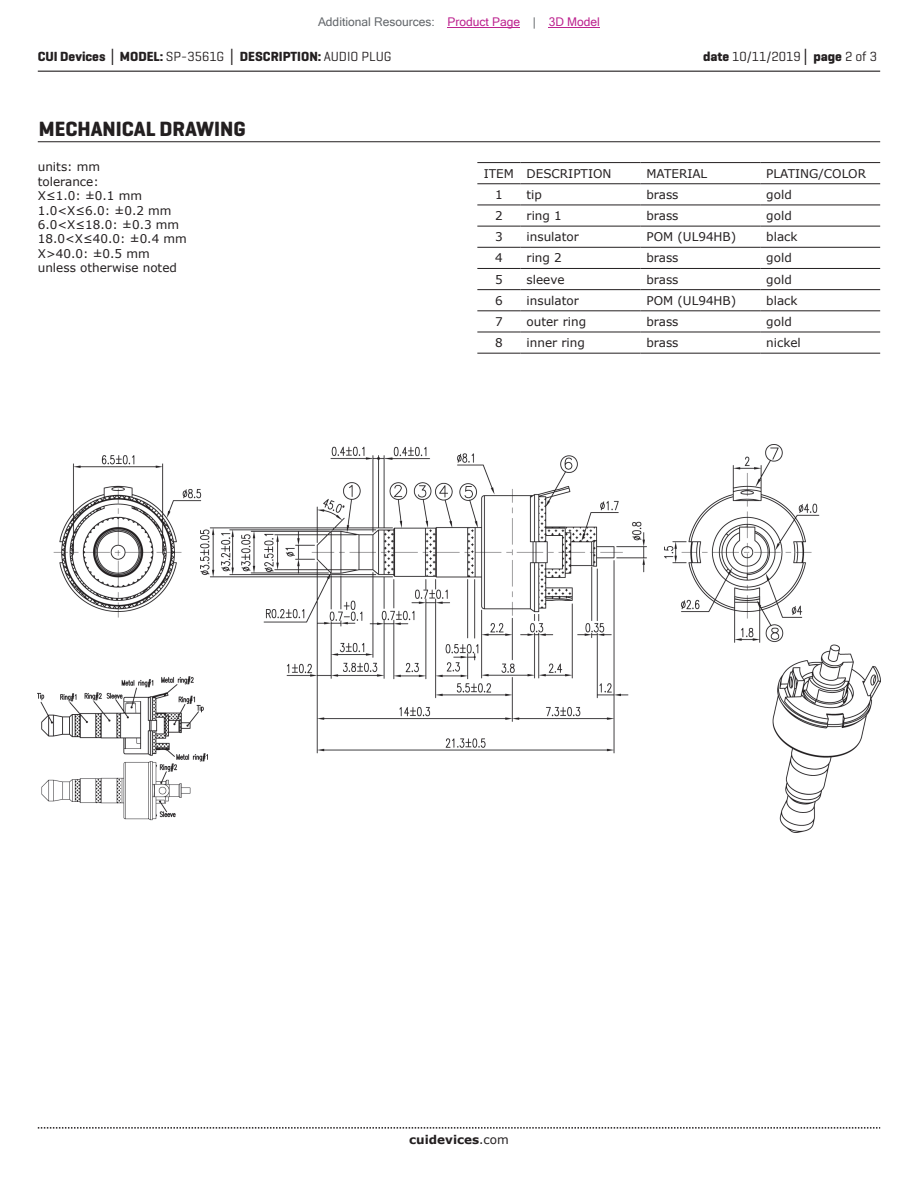
<style>
.page{position:relative;width:918px;height:1188px;background:#fff}
.page>*{position:absolute;margin:0;border:0;box-sizing:border-box;transform-origin:0 0}
.t1{font:700 21px "Geogrotesque";color:#231f20}
.t2{font:700 13.5px "Geogrotesque";color:#231f20}
.t3{font:13.5px "Geogrotesque";color:#231f20}
.t4{font:12px/14.4px "Verdana";color:#231f20}
.t5{font:12px "Microsoft Sans Serif";color:#63676b}
.t6{font:700 12px "Verdana";color:#231f20}
.s1{color:#bd238f}
.s2{font-family:"Verdana"}
.s3{font-weight:400}
.s4{font-weight:700}
.s5{font-family:"Verdana";font-weight:700}
</style>
<div class="page">
<hr style="left:38px;top:71px;width:842px;height:1px;background:#231f20">
<svg style="left:38px;top:1127px;width:842px;height:2px"></svg>
<img style="left:38px;top:445px;width:842px;height:387px">
<hr style="left:38px;top:141px;width:842px;height:1px;background:#231f20">
<hr style="left:477px;top:162px;width:44px;height:1px;background:#231f20">
<hr style="left:521px;top:162px;width:119px;height:1px;background:#231f20">
<hr style="left:640px;top:162px;width:120px;height:1px;background:#231f20">
<hr style="left:760px;top:162px;width:120px;height:1px;background:#231f20">
<hr style="left:477px;top:183px;width:44px;height:1px;background:#231f20">
<hr style="left:521px;top:183px;width:119px;height:1px;background:#231f20">
<hr style="left:640px;top:183px;width:120px;height:1px;background:#231f20">
<hr style="left:760px;top:183px;width:120px;height:1px;background:#231f20">
<hr style="left:477px;top:205px;width:44px;height:1px;background:#231f20">
<hr style="left:521px;top:205px;width:119px;height:1px;background:#231f20">
<hr style="left:640px;top:205px;width:120px;height:1px;background:#231f20">
<hr style="left:760px;top:205px;width:120px;height:1px;background:#231f20">
<hr style="left:477px;top:226px;width:44px;height:1px;background:#231f20">
<hr style="left:521px;top:226px;width:119px;height:1px;background:#231f20">
<hr style="left:640px;top:226px;width:120px;height:1px;background:#231f20">
<hr style="left:760px;top:226px;width:120px;height:1px;background:#231f20">
<hr style="left:477px;top:247px;width:44px;height:1px;background:#231f20">
<hr style="left:521px;top:247px;width:119px;height:1px;background:#231f20">
<hr style="left:640px;top:247px;width:120px;height:1px;background:#231f20">
<hr style="left:760px;top:247px;width:120px;height:1px;background:#231f20">
<hr style="left:477px;top:268px;width:44px;height:1px;background:#231f20">
<hr style="left:521px;top:268px;width:119px;height:1px;background:#231f20">
<hr style="left:640px;top:268px;width:120px;height:1px;background:#231f20">
<hr style="left:760px;top:268px;width:120px;height:1px;background:#231f20">
<hr style="left:477px;top:289px;width:44px;height:1px;background:#231f20">
<hr style="left:521px;top:289px;width:119px;height:1px;background:#231f20">
<hr style="left:640px;top:289px;width:120px;height:1px;background:#231f20">
<hr style="left:760px;top:289px;width:120px;height:1px;background:#231f20">
<hr style="left:477px;top:310px;width:44px;height:1px;background:#231f20">
<hr style="left:521px;top:310px;width:119px;height:1px;background:#231f20">
<hr style="left:640px;top:310px;width:120px;height:1px;background:#231f20">
<hr style="left:760px;top:310px;width:120px;height:1px;background:#231f20">
<hr style="left:477px;top:332px;width:44px;height:1px;background:#231f20">
<hr style="left:521px;top:332px;width:119px;height:1px;background:#231f20">
<hr style="left:640px;top:332px;width:120px;height:1px;background:#231f20">
<hr style="left:760px;top:332px;width:120px;height:1px;background:#231f20">
<hr style="left:477px;top:353px;width:44px;height:1px;background:#231f20">
<hr style="left:521px;top:353px;width:119px;height:1px;background:#231f20">
<hr style="left:640px;top:353px;width:120px;height:1px;background:#231f20">
<hr style="left:760px;top:353px;width:120px;height:1px;background:#231f20">
<hr style="left:448px;top:27px;width:72px;height:1px;background:#bd238f">
<hr style="left:549px;top:27px;width:51px;height:1px;background:#bd238f">
<p class="t5" style="left:318px;top:15px;width:283px">Additional Resources: <span class="s1">Product Page</span> | <span class="s1">3D Model</span></p>
<p class="t2" style="left:38px;top:48px;width:355px">CUI Devices <span class="s2">│</span> MODEL: <span class="s3">SP-3561G</span> <span class="s2">│</span> DESCRIPTION: <span class="s3">AUDIO PLUG</span></p>
<p class="t3" style="left:703px;top:48px;width:175px"><span class="s4">date</span> 10/11/2019<span class="s5">│</span> <span class="s4">page</span> 2 of 3</p>
<h1 class="t1" style="left:39px;top:116px;width:208px">MECHANICAL DRAWING</h1>
<p class="t4" style="left:38px;top:160px;width:151px">units: mm<br>tolerance:<br>X≤1.0: ±0.1 mm<br>1.0&lt;X≤6.0: ±0.2 mm<br>6.0&lt;X≤18.0: ±0.3 mm<br>18.0&lt;X≤40.0: ±0.4 mm<br>X&gt;40.0: ±0.5 mm unless otherwise noted</p>
<p class="t4" style="left:484px;top:166px;width:129px">ITEM DESCRIPTION</p>
<p class="t4" style="left:646px;top:166px;width:62px">MATERIAL</p>
<p class="t4" style="left:766px;top:166px;width:101px">PLATING/COLOR</p>
<p class="t4" style="left:495px;top:187px;width:9px">1</p>
<p class="t4" style="left:527px;top:187px;width:17px">tip</p>
<p class="t4" style="left:646px;top:187px;width:34px">brass</p>
<p class="t4" style="left:766px;top:187px;width:27px">gold</p>
<p class="t4" style="left:495px;top:208px;width:9px">2</p>
<p class="t4" style="left:527px;top:208px;width:37px">ring 1</p>
<p class="t4" style="left:646px;top:208px;width:34px">brass</p>
<p class="t4" style="left:766px;top:208px;width:27px">gold</p>
<p class="t4" style="left:495px;top:230px;width:9px">3</p>
<p class="t4" style="left:527px;top:230px;width:54px">insulator</p>
<p class="t4" style="left:646px;top:230px;width:91px">POM (UL94HB)</p>
<p class="t4" style="left:766px;top:230px;width:33px">black</p>
<p class="t4" style="left:495px;top:251px;width:9px">4</p>
<p class="t4" style="left:527px;top:251px;width:37px">ring 2</p>
<p class="t4" style="left:646px;top:251px;width:34px">brass</p>
<p class="t4" style="left:766px;top:251px;width:27px">gold</p>
<p class="t4" style="left:495px;top:272px;width:9px">5</p>
<p class="t4" style="left:527px;top:272px;width:39px">sleeve</p>
<p class="t4" style="left:646px;top:272px;width:34px">brass</p>
<p class="t4" style="left:766px;top:272px;width:27px">gold</p>
<p class="t4" style="left:495px;top:293px;width:9px">6</p>
<p class="t4" style="left:527px;top:293px;width:54px">insulator</p>
<p class="t4" style="left:646px;top:293px;width:91px">POM (UL94HB)</p>
<p class="t4" style="left:766px;top:293px;width:33px">black</p>
<p class="t4" style="left:495px;top:314px;width:9px">7</p>
<p class="t4" style="left:527px;top:314px;width:61px">outer ring</p>
<p class="t4" style="left:646px;top:314px;width:34px">brass</p>
<p class="t4" style="left:766px;top:314px;width:27px">gold</p>
<p class="t4" style="left:495px;top:335px;width:9px">8</p>
<p class="t4" style="left:527px;top:335px;width:60px">inner ring</p>
<p class="t4" style="left:646px;top:335px;width:34px">brass</p>
<p class="t4" style="left:766px;top:335px;width:36px">nickel</p>
<p class="t6" style="left:409px;top:1131px;width:101px">cuidevices<span class="s3">.com</span></p>
</div>
